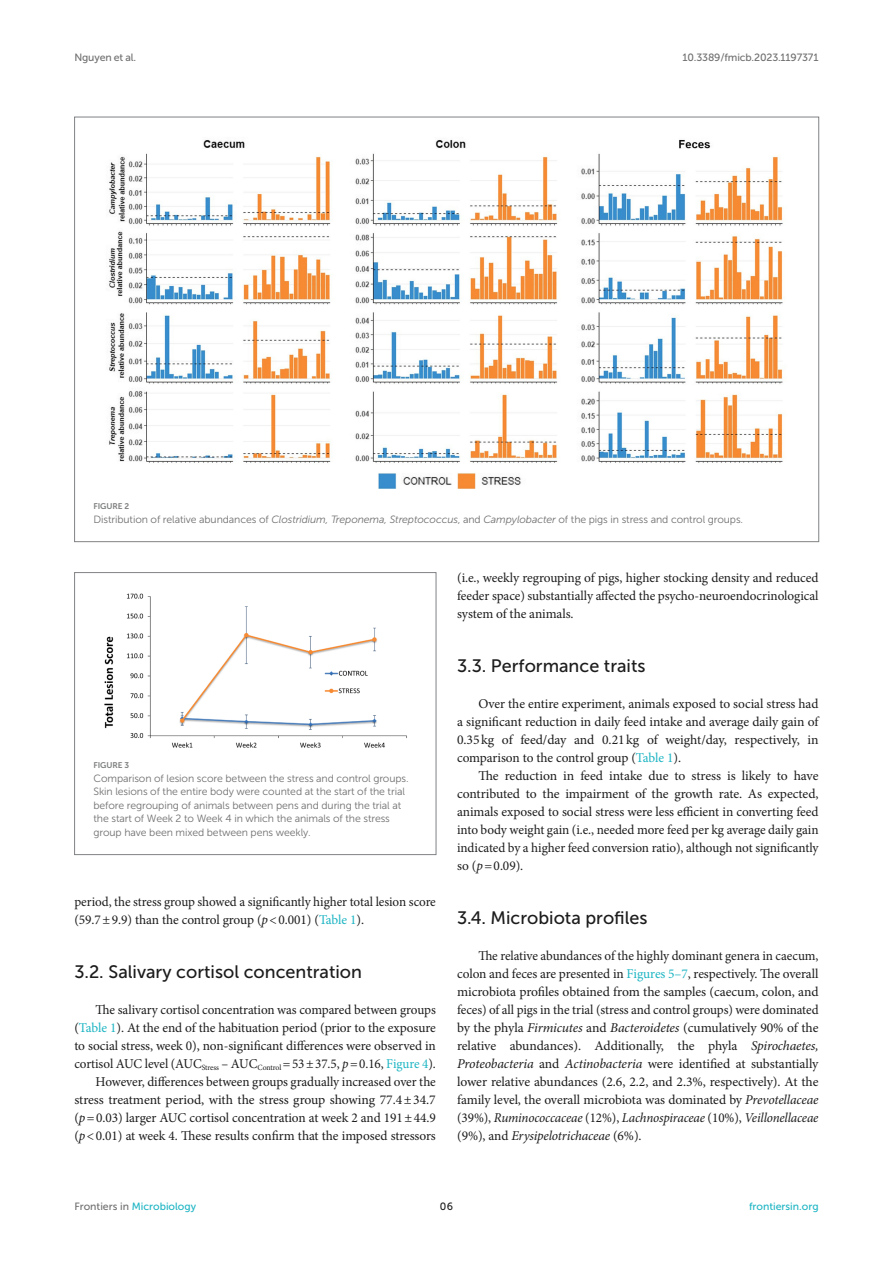
<style>
.page{position:relative;width:893px;height:1263px;background:#fff}
.page>*{position:absolute;margin:0;border:0;box-sizing:border-box;transform-origin:0 0}
.HEAD_2{font:18px "Museo Sans 500";color:#1b1c1b}
.TEXT_FLUSH{font:13.5px/18px "Minion Pro";letter-spacing:-.005em;color:#1b1c1b;text-align:justify}
.TEXT{font:13.5px/18px "Minion Pro";letter-spacing:-.005em;color:#1b1c1b;text-align:justify}
.FIG_LEG{font:10.5px/13.5px "Museo Sans 300";letter-spacing:-.01em;color:#706f70}
.t1{font:10.5px "Museo Sans 500";color:#1db5c3}
.t2{font:10.5px "Museo Sans 500";letter-spacing:-.015em;color:#706f70}
.t3{font:10.5px "Museo Sans 500";color:#1b1c1b}
.FIG_HD{font:8.25px "Museo Sans 700";letter-spacing:-.01em;color:#7e7f7f}
.s1{font-style:italic}
.s2{color:#1db5c3}
.s3{color:#706f70}
</style>
<div class="page">
<img style="left:109px;top:140px;width:674px;height:349px">
<img style="left:104px;top:593px;width:303px;height:155px">
<div style="left:74px;top:572px;width:362px;height:283px;border:1px solid #808285"></div>
<p class="t2" style="left:74px;top:51px;width:63px">Nguyen et al.</p>
<p class="t2" style="left:683px;top:51px;width:137px">10.3389/fmicb.2023.1197371</p>
<p class="FIG_HD" style="left:94px;top:502px;width:37px">FIGURE 2</p>
<p class="FIG_LEG" style="left:94px;top:512px;width:651px">Distribution of relative abundances of <span class="s1">Clostridium, Treponema, Streptococcus</span>, and <span class="s1">Campylobacter</span> of the pigs in stress and control groups.</p>
<p class="FIG_HD" style="left:94px;top:761px;width:37px">FIGURE 3</p>
<p class="FIG_LEG" style="left:94px;top:771px;width:317px">Comparison of lesion score between the stress and control groups.<br>Skin lesions of the entire body were counted at the start of the trial before regrouping of animals between pens and during the trial at the start of Week 2 to Week 4 in which the animals of the stress group have been mixed between pens weekly.</p>
<p class="TEXT_FLUSH" style="left:74px;top:893px;width:363px">period, the stress group showed a significantly higher total lesion score (59.7±9.9) than the control group (<span class="s1">p</span>&lt;0.001) (<span class="s2">Table 1</span>).</p>
<p class="HEAD_2" style="left:74px;top:962px;width:289px">3.2. Salivary cortisol concentration</p>
<p class="TEXT_FLUSH" style="left:74px;top:1001px;width:363px;text-indent:21px">The salivary cortisol concentration was compared between groups (<span class="s2">Table 1</span>). At the end of the habituation period (prior to the exposure to social stress, week 0), non-significant differences were observed in cortisol AUC level (AUC<sub>Stress</sub> – AUC<sub>Control</sub> =53±37.5, <span class="s1">p</span>=0.16, <span class="s2">Figure 4</span>).</p>
<p class="TEXT" style="left:74px;top:1073px;width:363px;text-indent:21px">However, differences between groups gradually increased over the stress treatment period, with the stress group showing 77.4±34.7 (<span class="s1">p</span>=0.03) larger AUC cortisol concentration at week 2 and 191±44.9 (<span class="s1">p</span>&lt;0.01) at week 4. These results confirm that the imposed stressors</p>
<p class="TEXT" style="left:457px;top:569px;width:363px">(i.e., weekly regrouping of pigs, higher stocking density and reduced feeder space) substantially affected the psycho-neuroendocrinological system of the animals.</p>
<p class="HEAD_2" style="left:457px;top:656px;width:190px">3.3. Performance traits</p>
<p class="TEXT_FLUSH" style="left:457px;top:695px;width:363px;text-indent:21px">Over the entire experiment, animals exposed to social stress had a significant reduction in daily feed intake and average daily gain of 0.35kg of feed/day and 0.21kg of weight/day, respectively, in comparison to the control group (<span class="s2">Table 1</span>).</p>
<p class="TEXT" style="left:457px;top:767px;width:363px;text-indent:21px">The reduction in feed intake due to stress is likely to have contributed to the impairment of the growth rate. As expected, animals exposed to social stress were less efficient in converting feed into body weight gain (i.e., needed more feed per kg average daily gain indicated by a higher feed conversion ratio), although not significantly so (<span class="s1">p</span>=0.09).</p>
<p class="HEAD_2" style="left:457px;top:908px;width:192px">3.4. Microbiota profiles</p>
<p class="TEXT_FLUSH" style="left:457px;top:947px;width:363px;text-indent:21px">The relative abundances of the highly dominant genera in caecum, colon and feces are presented in <span class="s2">Figures 5–7</span>, respectively. The overall microbiota profiles obtained from the samples (caecum, colon, and feces) of all pigs in the trial (stress and control groups) were dominated by the phyla <span class="s1">Firmicutes</span> and <span class="s1">Bacteroidetes</span> (cumulatively 90% of the relative abundances). Additionally, the phyla <span class="s1">Spirochaetes, Proteobacteria</span> and <span class="s1">Actinobacteria</span> were identified at substantially lower relative abundances (2.6, 2.2, and 2.3%, respectively). At the family level, the overall microbiota was dominated by <span class="s1">Prevotellaceae </span>(39%), <span class="s1">Ruminococcaceae</span> (12%), <span class="s1">Lachnospiraceae</span> (10%), <span class="s1">Veillonellaceae </span>(9%), and <span class="s1">Erysipelotrichaceae</span> (6%).</p>
<p class="t1" style="left:74px;top:1200px;width:123px"><span class="s3">Frontiers in</span> Microbiology</p>
<p class="t3" style="left:440px;top:1200px;width:15px">06</p>
<p class="t1" style="left:749px;top:1200px;width:71px">frontiersin.org</p>
</div>
